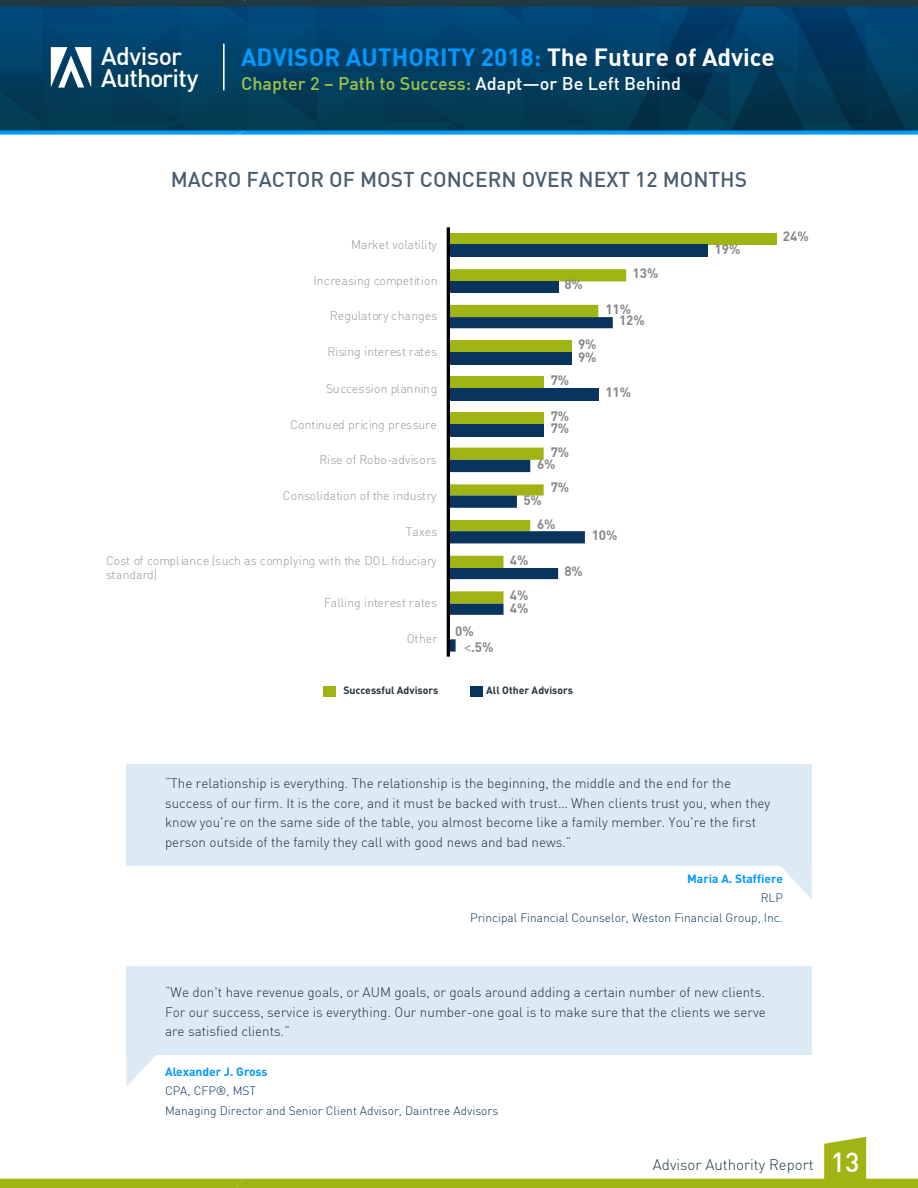
<style>
.page{position:relative;width:918px;height:1188px;background:#fff}
.page>*{position:absolute;margin:0;border:0;box-sizing:border-box;transform-origin:0 0}
.t1{font:500 27px "DIN";color:#fff}
.t2{font:500 24.9px/22.5px "DIN";letter-spacing:-.02em;color:#fff}
.t3{font:24.3px "DIN Bold";color:#09f}
.t4{font:500 21px "DIN";color:#4a5e6f}
.t5{font:500 18px "DIN";color:#a3c149}
.t6{font:300 15px "DIN";color:#203940}
.t7{font:300 13.5px/19.5px "DIN";color:#23323d;text-align:justify}
.t8{font:13.35px "DIN Bold";color:#878787}
.t9{font:300 12.3px/14.5px "DIN";letter-spacing:.005em;color:#979797}
.t10{font:300 12px/19.5px "DIN";color:#09345d}
.t11{font:700 12px "DIN";color:#09f}
.t12{font:700 10.5px "DIN";color:#23323d}
.s1{color:#fff}
.s2{font-family:"Calibri"}
</style>
<div class="page">
<img style="left:0;top:7px;width:918px;height:124px">
<svg style="left:0;top:131px;width:918px;height:4px"></svg>
<svg style="left:0;top:0;width:918px;height:7px"></svg>
<svg style="left:0;top:1137px;width:918px;height:51px"></svg>
<svg style="left:51px;top:47px;width:40px;height:41px"></svg>
<hr style="left:223px;top:44px;width:2px;height:46px;background:#fff">
<div style="left:449px;top:233px;width:328px;height:12px;background:#a0b513"></div>
<svg style="left:450px;top:269px;width:176px;height:48px;fill:#a0b513"></svg>
<div style="left:449px;top:245px;width:259px;height:12px;background:#09345d"></div>
<div style="left:449px;top:281px;width:109px;height:12px;background:#09345d"></div>
<svg style="left:450px;top:317px;width:163px;height:335px"></svg>
<hr style="left:447px;top:227px;width:3px;height:430px;background:#000">
<div style="left:324px;top:686px;width:12px;height:11px;background:#a0b513"></div>
<div style="left:470px;top:686px;width:13px;height:11px;background:#09345d"></div>
<svg style="left:126px;top:1055px;width:30px;height:31px"></svg>
<svg style="left:781px;top:866px;width:31px;height:33px"></svg>
<div style="left:126px;top:966px;width:686px;height:89px;background:#dbeaf5"></div>
<div style="left:126px;top:765px;width:686px;height:101px;background:#dbeaf5"></div>
<h2 class="t2" style="left:101px;top:44px;width:99px">Advisor<br>Authority</h2>
<h3 class="t3" style="left:241px;top:41px;width:535px">ADVISOR AUTHORITY 2018: <span class="s1">The Future of Advice</span></h3>
<h3 class="t5" style="left:241px;top:72px;width:442px">Chapter 2 – Path to Success: <span class="s1">Adapt—or Be Left Behind</span></h3>
<h3 class="t4" style="left:171px;top:166px;width:578px">MACRO FACTOR OF MOST CONCERN OVER NEXT 12 MONTHS</h3>
<p class="t9" style="left:351px;top:237px;width:87px">Market volatility</p>
<p class="t9" style="left:314px;top:273px;width:125px">Increasing competition</p>
<p class="t9" style="left:330px;top:309px;width:109px">Regulatory changes</p>
<p class="t9" style="left:328px;top:344px;width:111px">Rising interest rates</p>
<p class="t9" style="left:326px;top:381px;width:113px">Succession planning</p>
<p class="t9" style="left:290px;top:417px;width:148px">Continued pricing pressure</p>
<p class="t9" style="left:319px;top:452px;width:119px">Rise of Robo-advisors</p>
<p class="t9" style="left:283px;top:488px;width:155px">Consolidation of the industry</p>
<p class="t9" style="left:406px;top:524px;width:33px">Taxes</p>
<p class="t9" style="left:106px;top:553px;width:332px">Cost of compliance (such as complying with the DOL fiduciary standard)</p>
<p class="t9" style="left:324px;top:595px;width:115px">Falling interest rates</p>
<p class="t9" style="left:407px;top:631px;width:32px">Other</p>
<p class="t8" style="left:455px;top:622px;width:20px">0%</p>
<p class="t8" style="left:464px;top:638px;width:31px"><span class="s2">&lt;</span>.5%</p>
<p class="t8" style="left:564px;top:276px;width:20px">8%</p>
<p class="t8" style="left:578px;top:336px;width:20px">9%</p>
<p class="t8" style="left:578px;top:348px;width:20px">9%</p>
<p class="t8" style="left:633px;top:265px;width:27px">13%</p>
<p class="t8" style="left:605px;top:300px;width:27px">11%</p>
<p class="t8" style="left:619px;top:311px;width:27px">12%</p>
<p class="t8" style="left:551px;top:372px;width:20px">7%</p>
<p class="t8" style="left:551px;top:407px;width:20px">7%</p>
<p class="t8" style="left:551px;top:443px;width:20px">7%</p>
<p class="t8" style="left:551px;top:479px;width:20px">7%</p>
<p class="t8" style="left:537px;top:515px;width:20px">6%</p>
<p class="t8" style="left:551px;top:420px;width:20px">7%</p>
<p class="t8" style="left:537px;top:455px;width:20px">6%</p>
<p class="t8" style="left:523px;top:491px;width:20px">5%</p>
<p class="t8" style="left:510px;top:551px;width:20px">4%</p>
<p class="t8" style="left:510px;top:587px;width:20px">4%</p>
<p class="t8" style="left:510px;top:599px;width:20px">4%</p>
<p class="t8" style="left:564px;top:562px;width:20px">8%</p>
<p class="t8" style="left:605px;top:384px;width:27px">11%</p>
<p class="t8" style="left:592px;top:527px;width:27px">10%</p>
<p class="t12" style="left:343px;top:683px;width:97px">Successful Advisors</p>
<p class="t12" style="left:486px;top:683px;width:88px">All Other Advisors</p>
<p class="t8" style="left:715px;top:240px;width:27px">19%</p>
<p class="t8" style="left:783px;top:228px;width:27px">24%</p>
<p class="t7" style="left:165px;top:773px;width:607px;text-align:left">“The relationship is everything. The relationship is the beginning, the middle and the end for the success of our firm. It is the core, and it must be backed with trust… When clients trust you, when they know you're on the same side of the table, you almost become like a family member. You're the first person outside of the family they call with good news and bad news.”</p>
<p class="t11" style="left:687px;top:871px;width:97px">Maria A. Staffiere</p>
<p class="t10" style="left:470px;top:888px;width:314px;line-height:20px;text-align:right">RLP<br>Principal Financial Counselor, Weston Financial Group, Inc.</p>
<p class="t7" style="left:165px;top:983px;width:602px">“We don't have revenue goals, or AUM goals, or goals around adding a certain number of new clients.<br>For our success, service is everything. Our number-one goal is to make sure that the clients we serve are satisfied clients.”</p>
<p class="t11" style="left:165px;top:1064px;width:104px">Alexander J. Gross</p>
<p class="t10" style="left:165px;top:1081px;width:335px">CPA, CFP®, MST<br>Managing Director and Senior Client Advisor, Daintree Advisors</p>
<p class="t6" style="left:653px;top:1155px;width:162px">Advisor Authority Report</p>
<h1 class="t1" style="left:831px;top:1145px;width:30px">13</h1>
</div>
